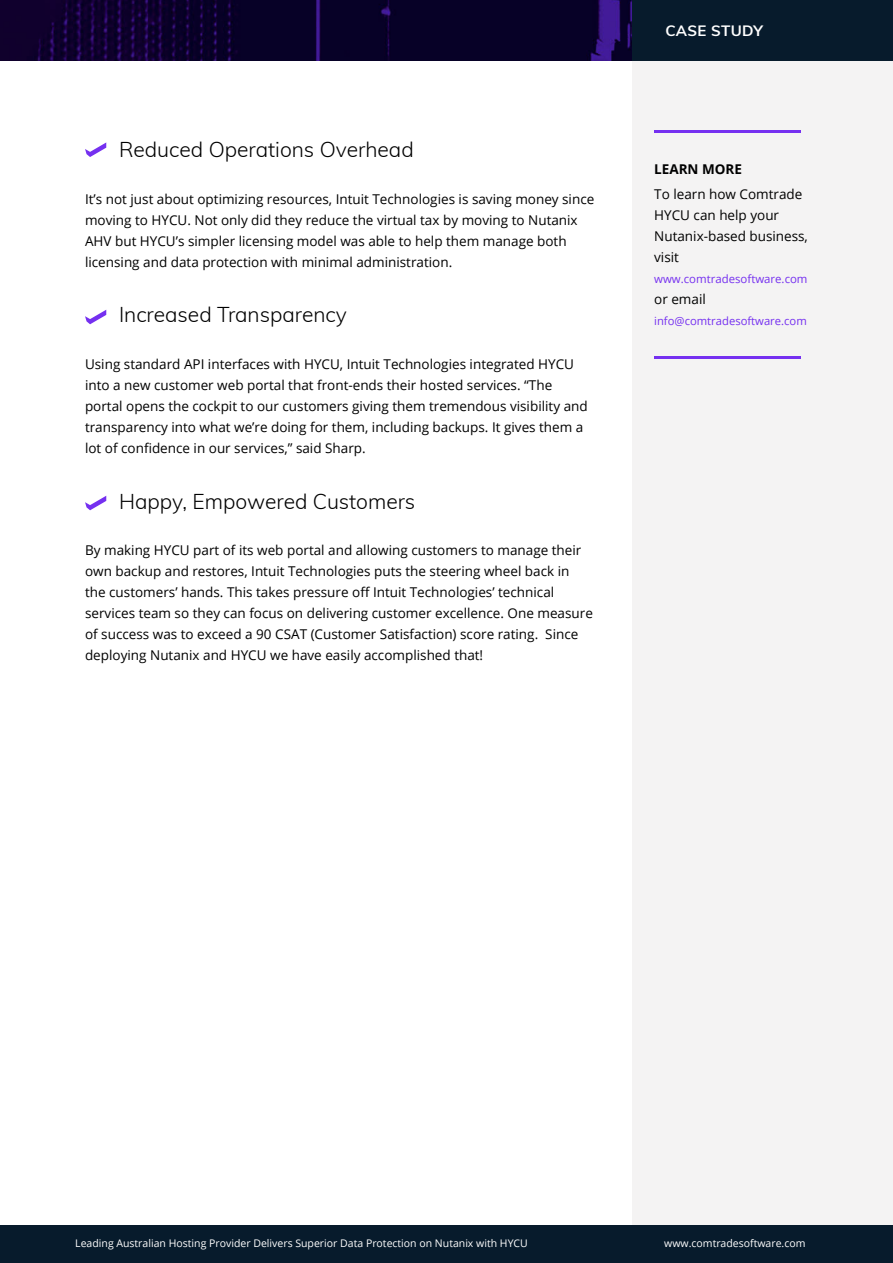
<style>
.page{position:relative;width:893px;height:1263px;background:#fff}
.page>*{position:absolute;margin:0;border:0;box-sizing:border-box;transform-origin:0 0}
.t1{font:300 21px "Muli";color:#000}
.t2{font:700 15px "Muli";letter-spacing:.015em;color:#fff}
.t3{font:13.5px/21px "Open Sans";color:#000}
.t4{font:700 13.5px "Open Sans";color:#000}
.t5{font:11.4px "Open Sans";color:#7530f0}
.t6{font:11.25px "Open Sans";color:#7530f0}
.t7{font:10.5px "Open Sans";color:#fff}
</style>
<div class="page">
<img style="left:0;top:0;width:632px;height:60px">
<div style="left:632px;top:60px;width:261px;height:1166px;background:#f4f3f3"></div>
<div style="left:0;top:1226px;width:893px;height:37px;background:#071b2c"></div>
<div style="left:632px;top:0;width:261px;height:60px;background:#071b2c"></div>
<hr style="left:654px;top:356px;width:147px;height:3px;background:#7530f0">
<hr style="left:654px;top:130px;width:147px;height:3px;background:#7530f0">
<svg style="left:85px;top:142px;width:21px;height:15px"></svg>
<svg style="left:85px;top:310px;width:21px;height:14px"></svg>
<svg style="left:85px;top:496px;width:21px;height:14px"></svg>
<h1 class="t1" style="left:119px;top:135px;width:296px">Reduced Operations Overhead</h1>
<p class="t3" style="left:85px;top:188px;width:511px">It’s not just about optimizing resources, Intuit Technologies is saving money since moving to HYCU. Not only did they reduce the virtual tax by moving to Nutanix AHV but HYCU’s simpler licensing model was able to help them manage both licensing and data protection with minimal administration.</p>
<h1 class="t1" style="left:119px;top:300px;width:229px">Increased Transparency</h1>
<p class="t3" style="left:85px;top:353px;width:504px">Using standard API interfaces with HYCU, Intuit Technologies integrated HYCU into a new customer web portal that front-ends their hosted services. “The portal opens the cockpit to our customers giving them tremendous visibility and transparency into what we’re doing for them, including backups. It gives them a lot of confidence in our services,” said Sharp.</p>
<h1 class="t1" style="left:119px;top:486px;width:298px">Happy, Empowered Customers</h1>
<p class="t3" style="left:85px;top:539px;width:509px">By making HYCU part of its web portal and allowing customers to manage their own backup and restores, Intuit Technologies puts the steering wheel back in the customers’ hands. This takes pressure off Intuit Technologies’ technical services team so they can focus on delivering customer excellence. One measure of success was to exceed a 90 CSAT (Customer Satisfaction) score rating. Since deploying Nutanix and HYCU we have easily accomplished that!</p>
<p class="t2" style="left:665px;top:19px;width:99px">CASE STUDY</p>
<p class="t4" style="left:654px;top:159px;width:89px">LEARN MORE</p>
<p class="t3" style="left:654px;top:183px;width:155px">To learn how Comtrade<br>HYCU can help your<br>Nutanix-based business, visit</p>
<p class="t5" style="left:654px;top:271px;width:155px">www.comtradesoftware.com</p>
<p class="t3" style="left:654px;top:288px;width:53px">or email</p>
<p class="t6" style="left:654px;top:313px;width:154px">info@comtradesoftware.com</p>
<p class="t7" style="left:75px;top:1236px;width:454px">Leading Australian Hosting Provider Delivers Superior Data Protection on Nutanix with HYCU</p>
<p class="t7" style="left:664px;top:1236px;width:143px">www.comtradesoftware.com</p>
<p class="t7" style="left:75px;top:1236px;width:191px">Digene dia doluptam, que lab repe vid</p>
<p class="t7" style="left:703px;top:1236px;width:94px">tradesoftware.com</p>
</div>
